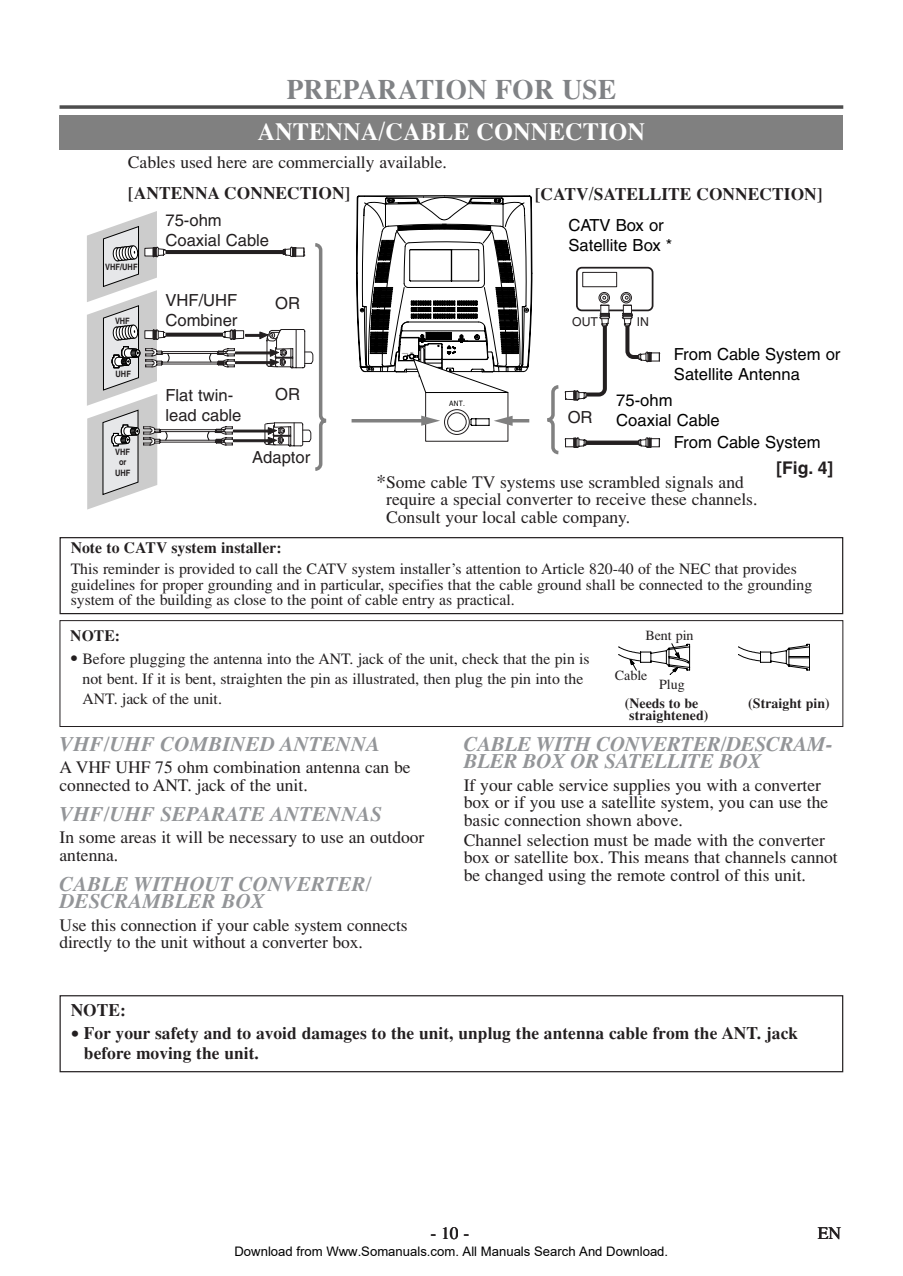
<style>
.page{position:relative;width:903px;height:1276px;background:#fff}
.page>*{position:absolute;margin:0;border:0;box-sizing:border-box;transform-origin:0 0}
.t1{font:700 28px "Times";color:#808285}
.t2{font:700 24.5px "Times";color:#fff}
.t3{font:italic 700 21px/17.5px "Times";color:#939598}
.t4{font:17.5px/17.5px "Times";color:#231f20}
.t5{font:700 17.5px/20.1px "Times";color:#231f20}
.t6{font:700 17.5px "Helvetica";color:#231f20}
.t7{font:16.62px/19.9px "Helvetica";color:#000}
.t8{font:16.62px/19.9px "Helvetica";color:#231f20}
.t9{font:15.75px/20.1px "Times";color:#231f20}
.t10{font:700 15.75px "Times";color:#231f20}
.t11{font:700 14px/12.2px "Times";color:#231f20}
.t12{font:14px "Times";color:#231f20}
.t13{font:13.12px "Arial";color:#000}
.t14{font:12.25px "Helvetica";color:#231f20}
.t15{font:700 8.75px/10.5px "Helvetica";color:#231f20;text-align:center;scale:.85 1}
.t16{font:7.35px "Helvetica";color:#000;scale:.9 1}
.s1{font-size:19.25px}
.s2{font-size:22.75px}
.s3{font-weight:400;font-size:24.5px}
</style>
<div class="page">
<div style="left:60px;top:620px;width:783px;height:107px;border:1px solid #231f20"></div>
<svg style="left:60px;top:105px;width:783px;height:4px;background:#626262"></svg>
<div style="left:576px;top:267px;width:77px;height:44px;border:2px solid #231f20;border-radius:5px"></div>
<svg style="left:87px;top:211px;width:240px;height:298px"></svg>
<hr style="left:586px;top:441px;width:53px;height:3px;background:#231f20">
<svg style="left:351px;top:195px;width:260px;height:260px"></svg>
<svg style="left:621px;top:304px;width:39px;height:144px"></svg>
<div style="left:60px;top:115px;width:783px;height:34px;background:#808080"></div>
<svg style="left:619px;top:644px;width:191px;height:30px"></svg>
<div style="left:60px;top:537px;width:783px;height:77px;border:1px solid #231f20"></div>
<div style="left:60px;top:995px;width:783px;height:77px;border:1px solid #231f20"></div>
<h1 class="t1" style="left:286px;top:80px;width:332px">PREPARATION FOR USE</h1>
<h2 class="t2" style="left:258px;top:122px;width:389px">ANTENNA/CABLE CONNECTION</h2>
<p class="t4" style="left:128px;top:155px;width:320px">Cables used here are commercially available.</p>
<p class="t5" style="left:128px;top:185px;width:224px">[ANTENNA CONNECTION]</p>
<p class="t5" style="left:535px;top:186px;width:290px">[CATV/SATELLITE CONNECTION]</p>
<p class="t15" style="left:105px;top:263px;width:39px">VHF/UHF</p>
<p class="t15" style="left:115px;top:316px;width:19px">VHF</p>
<p class="t15" style="left:116px;top:369px;width:19px">UHF</p>
<p class="t15" style="left:114px;top:447px;width:19px">VHF or<br>UHF</p>
<p class="t15" style="left:115px;top:447px;width:19px">VHF or<br>UHF</p>
<p class="t8" style="left:165px;top:212px;width:105px">75-ohm<br>Coaxial Cable</p>
<p class="t8" style="left:165px;top:292px;width:74px">VHF/UHF<br>Combiner</p>
<p class="t8" style="left:275px;top:295px;width:26px">OR</p>
<p class="t8" style="left:165px;top:387px;width:77px">Flat twin&shy;lead cable</p>
<p class="t8" style="left:275px;top:386px;width:26px">OR</p>
<p class="t8" style="left:252px;top:448px;width:60px">Adaptor</p>
<p class="t7" style="left:568px;top:217px;width:105px">CATV Box or<br>Satellite Box *</p>
<p class="t16" style="left:449px;top:401px;width:19px">ANT.</p>
<p class="t14" style="left:572px;top:317px;width:27px">OUT</p>
<p class="t14" style="left:637px;top:317px;width:14px">IN</p>
<p class="t7" style="left:674px;top:346px;width:168px">From Cable System or<br>Satellite Antenna</p>
<p class="t8" style="left:568px;top:409px;width:26px">OR</p>
<p class="t7" style="left:616px;top:392px;width:105px">75-ohm<br>Coaxial Cable</p>
<p class="t7" style="left:674px;top:434px;width:148px">From Cable System</p>
<p class="t4" style="left:386px;top:475px;width:373px;text-indent:-10px"><span class="s1">*</span>Some cable TV systems use scrambled signals and require a special converter to receive these channels.<br>Consult your local cable company.</p>
<p class="t6" style="left:776px;top:461px;width:59px">[Fig. 4]</p>
<p class="t10" style="left:71px;top:542px;width:212px">Note to CATV system installer:</p>
<p class="t9" style="left:71px;top:562px;width:743px;line-height:15.8px">This reminder is provided to call the CATV system installer’s attention to Article 820-40 of the NEC that provides guidelines for proper grounding and in particular, specifies that the cable ground shall be connected to the grounding system of the building as close to the point of cable entry as practical.</p>
<p class="t10" style="left:70px;top:630px;width:51px">NOTE:</p>
<p class="t9" style="left:82px;top:650px;width:509px;text-indent:-12px"><span class="s2">•</span> Before plugging the antenna into the ANT. jack of the unit, check that the pin is not bent. If it is bent, straighten the pin as illustrated, then plug the pin into the<br>ANT. jack of the unit.</p>
<p class="t12" style="left:645px;top:630px;width:50px">Bent pin</p>
<p class="t12" style="left:615px;top:670px;width:34px">Cable</p>
<p class="t12" style="left:659px;top:679px;width:27px">Plug</p>
<p class="t11" style="left:629px;top:698px;width:81px;text-indent:-5px">(Needs to be straightened)</p>
<p class="t11" style="left:748px;top:698px;width:83px">(Straight pin)</p>
<p class="t3" style="left:60px;top:737px;width:322px">VHF/UHF COMBINED ANTENNA</p>
<p class="t4" style="left:60px;top:760px;width:353px">A VHF UHF 75 ohm combination antenna can be connected to ANT. jack of the unit.</p>
<p class="t3" style="left:60px;top:807px;width:324px">VHF/UHF SEPARATE ANTENNAS</p>
<p class="t4" style="left:60px;top:830px;width:366px">In some areas it will be necessary to use an outdoor antenna.</p>
<p class="t3" style="left:60px;top:876px;width:314px">CABLE WITHOUT CONVERTER/<br>DESCRAMBLER BOX</p>
<p class="t4" style="left:60px;top:917px;width:350px">Use this connection if your cable system connects directly to the unit without a converter box.</p>
<p class="t3" style="left:464px;top:737px;width:370px">CABLE WITH CONVERTER/DESCRAM-<br>BLER BOX OR SATELLITE BOX</p>
<p class="t4" style="left:464px;top:778px;width:366px">If your cable service supplies you with a converter box or if you use a satellite system, you can use the basic connection shown above.</p>
<p class="t4" style="left:464px;top:833px;width:375px">Channel selection must be made with the converter box or satellite box. This means that channels cannot be changed using the remote control of this unit.</p>
<p class="t5" style="left:71px;top:1002px;width:57px">NOTE:</p>
<p class="t5" style="left:84px;top:1024px;width:716px;text-indent:-13px"><span class="s3">•</span> For your safety and to avoid damages to the unit, unplug the antenna cable from the ANT. jack before moving the unit.</p>
<p class="t4" style="left:430px;top:1226px;width:40px">- 10 -</p>
<p class="t4" style="left:818px;top:1226px;width:25px">EN</p>
<p class="t13" style="left:234px;top:1244px;width:435px">Download from Www.Somanuals.com. All Manuals Search And Download.</p>
</div>
